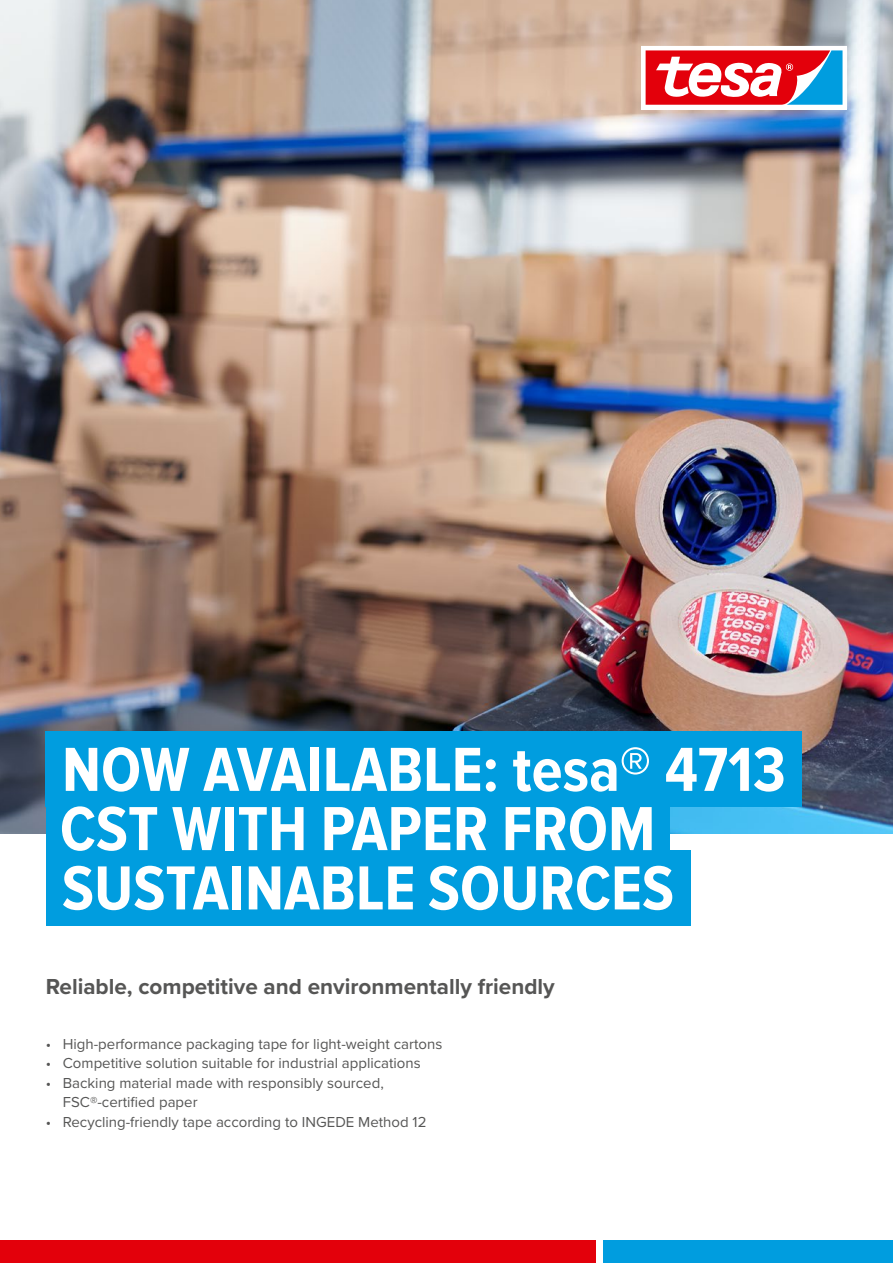
<style>
.page{position:relative;width:893px;height:1263px;background:#fff}
.page>*{position:absolute;margin:0;border:0;box-sizing:border-box;transform-origin:0 0}
.t1{font:700 64.5px/118.5px "Proxima Nova Cond";color:#fff}
.t2{font:700 22.5px "Proxima Nova";color:#565655}
.t3{font:15px/19.5px "Proxima Nova";color:#565655}
</style>
<div class="page">
<img style="left:0;top:0;width:893px;height:834px">
<div style="left:46px;top:732px;width:756px;height:75px;background:#009ddf"></div>
<div style="left:46px;top:850px;width:644px;height:75px;background:#009ddf"></div>
<div style="left:46px;top:807px;width:623px;height:57px;background:#009ddf"></div>
<div style="left:0;top:1240px;width:595px;height:23px;background:#e3000b"></div>
<div style="left:603px;top:1240px;width:290px;height:23px;background:#009ddf"></div>
<svg style="left:641px;top:46px;width:206px;height:63px"></svg>
<h1 class="t1" style="left:62px;top:712px;width:725px">NOW AVAILABLE: tesa® 4713<br>SUSTAINABLE SOURCES</h1>
<h1 class="t1" style="left:60px;top:771px;width:597px">CST WITH PAPER FROM</h1>
<h2 class="t2" style="left:46px;top:969px;width:510px">Reliable, competitive and environmentally friendly</h2>
<p class="t3" style="left:46px;top:1033px;width:398px">• High-performance packaging tape for light-weight cartons</p>
<p class="t3" style="left:46px;top:1053px;width:376px">• Competitive solution suitable for industrial applications</p>
<p class="t3" style="left:63px;top:1072px;width:322px;text-indent:-17px">• Backing material made with responsibly sourced,<br>FSC®-certified paper</p>
<p class="t3" style="left:46px;top:1111px;width:382px">• Recycling-friendly tape according to INGEDE Method 12</p>
</div>
